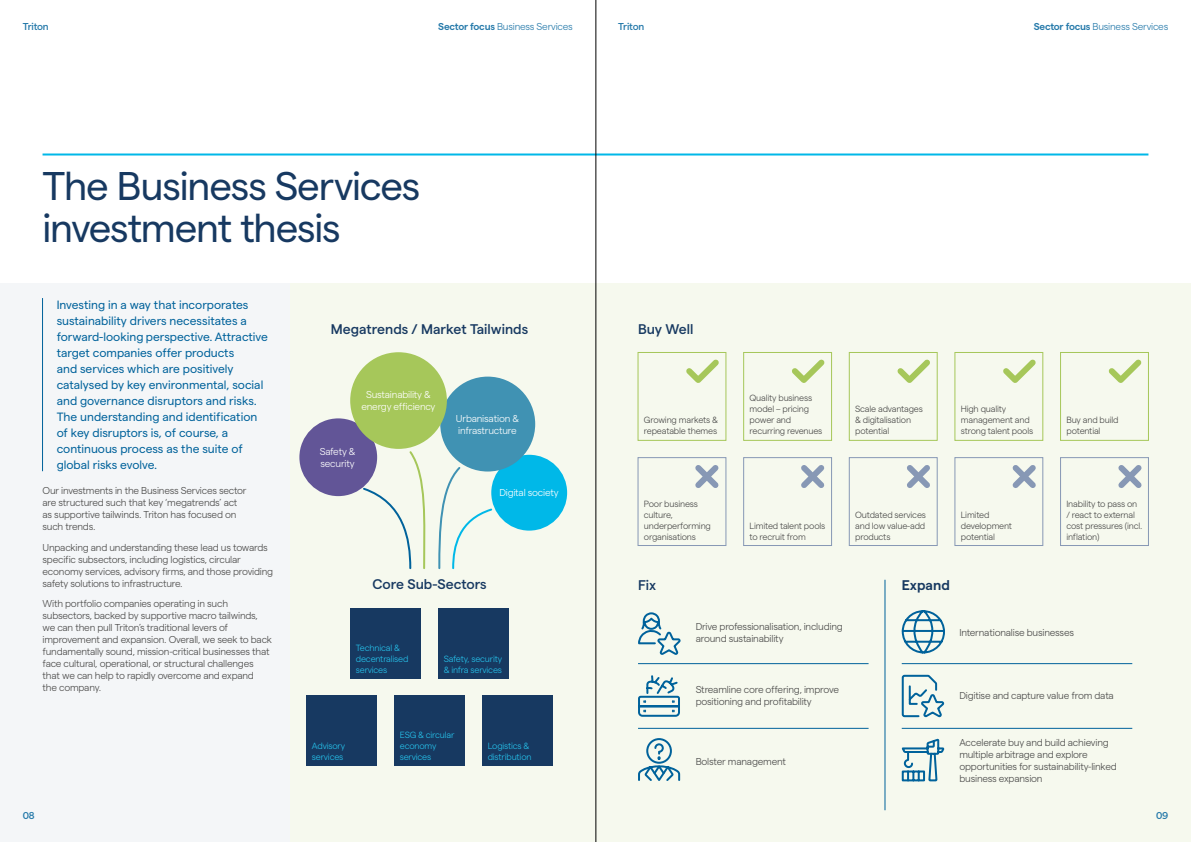
<style>
.page{position:relative;width:1191px;height:842px;background:#fff}
.page>*{position:absolute;margin:0;border:0;box-sizing:border-box;transform-origin:0 0}
.t1{font:40px/42px "Matter";letter-spacing:-.03em;color:#173961}
.t2{font:500 14px "Matter";color:#173961}
.t3{font:600 14px "Matter";color:#173961}
.t4{font:12px/16px "Matter";color:#00629b}
.t5{font:300 10px/12px "Matter";letter-spacing:-.02em;color:#4a4a49}
.t6{font:300 10px/12px "Matter";letter-spacing:-.02em;color:#fff}
.t7{font:300 10px "Matter";letter-spacing:-.02em;color:#267aaa}
.t8{font:500 10px "Matter";letter-spacing:-.02em;color:#267aaa}
.t9{font:300 9px/11px "Matter";letter-spacing:-.02em;color:#4a4a49}
.t10{font:300 9px/11px "Matter";letter-spacing:-.02em;color:#26c2eb}
.s1{font-weight:600}
</style>
<div class="page">
<div style="left:289px;top:283px;width:902px;height:559px;background:#f6f9ee"></div>
<div style="left:0;top:283px;width:289px;height:559px;background:#f4f6f8"></div>
<hr style="left:42px;top:298px;width:1px;height:173px;background:#00629b">
<div style="left:350px;top:608px;width:71px;height:71px;background:#173961"></div>
<div style="left:438px;top:608px;width:71px;height:71px;background:#173961"></div>
<div style="left:394px;top:695px;width:71px;height:71px;background:#173961"></div>
<div style="left:482px;top:695px;width:71px;height:71px;background:#173961"></div>
<div style="left:306px;top:695px;width:71px;height:71px;background:#173961"></div>
<div style="left:299px;top:418px;width:78px;height:78px;background:#625597;border-radius:50%"></div>
<div style="left:491px;top:455px;width:76px;height:76px;background:#00b8e8;border-radius:50%"></div>
<div style="left:440px;top:377px;width:95px;height:94px;background:#4092b3;border-radius:50%"></div>
<svg style="left:361px;top:449px;width:65px;height:121px"></svg>
<svg style="left:438px;top:465px;width:56px;height:105px"></svg>
<div style="left:350px;top:352px;width:97px;height:97px;background:#a6c75a;border-radius:50%"></div>
<hr style="left:43px;top:153px;width:1105px;height:2px;background:#00b8e8">
<div style="left:638px;top:352px;width:88px;height:89px;border:1px solid #a6c75a"></div>
<div style="left:638px;top:457px;width:88px;height:89px;border:1px solid #8798b5"></div>
<div style="left:849px;top:352px;width:88px;height:89px;border:1px solid #a6c75a"></div>
<div style="left:849px;top:457px;width:88px;height:89px;border:1px solid #8798b5"></div>
<div style="left:743px;top:352px;width:89px;height:89px;border:1px solid #a6c75a"></div>
<div style="left:743px;top:457px;width:89px;height:89px;border:1px solid #8798b5"></div>
<div style="left:954px;top:352px;width:89px;height:89px;border:1px solid #a6c75a"></div>
<div style="left:954px;top:457px;width:89px;height:89px;border:1px solid #8798b5"></div>
<div style="left:1060px;top:352px;width:88px;height:89px;border:1px solid #a6c75a"></div>
<div style="left:1060px;top:457px;width:88px;height:89px;border:1px solid #8798b5"></div>
<hr style="left:884px;top:580px;width:1px;height:230px;background:#00629b">
<hr style="left:638px;top:663px;width:230px;height:1px;background:#00629b">
<hr style="left:901px;top:663px;width:231px;height:1px;background:#00629b">
<hr style="left:638px;top:728px;width:230px;height:1px;background:#00629b">
<hr style="left:901px;top:728px;width:231px;height:1px;background:#00629b">
<svg style="left:638px;top:612px;width:43px;height:43px"></svg>
<svg style="left:1003px;top:359px;width:33px;height:24px"></svg>
<svg style="left:792px;top:359px;width:33px;height:24px"></svg>
<svg style="left:686px;top:359px;width:33px;height:24px"></svg>
<svg style="left:1108px;top:359px;width:34px;height:24px"></svg>
<svg style="left:897px;top:359px;width:33px;height:24px"></svg>
<svg style="left:1118px;top:459px;width:29px;height:35px"></svg>
<svg style="left:1012px;top:465px;width:24px;height:23px"></svg>
<svg style="left:907px;top:465px;width:23px;height:23px"></svg>
<svg style="left:801px;top:465px;width:24px;height:23px"></svg>
<svg style="left:695px;top:465px;width:24px;height:23px"></svg>
<svg style="left:901px;top:739px;width:43px;height:43px"></svg>
<svg style="left:901px;top:610px;width:44px;height:44px"></svg>
<svg style="left:901px;top:674px;width:44px;height:44px"></svg>
<svg style="left:638px;top:738px;width:43px;height:43px"></svg>
<svg style="left:638px;top:675px;width:42px;height:42px"></svg>
<hr style="left:595px;top:0;width:1px;height:842px;background:#000">
<p class="t8" style="left:23px;top:19px;width:28px">Triton</p>
<p class="t7" style="left:438px;top:19px;width:136px"><span class="s1">Sector focus</span> Business Services</p>
<p class="t8" style="left:618px;top:19px;width:28px">Triton</p>
<p class="t7" style="left:1033px;top:19px;width:136px"><span class="s1">Sector focus</span> Business Services</p>
<h1 class="t1" style="left:43px;top:161px;width:379px">The Business Services investment thesis</h1>
<p class="t4" style="left:57px;top:296px;width:213px">Investing in a way that incorporates sustainability drivers necessitates a forward-looking perspective. Attractive target companies offer products<br>and services which are positively catalysed by key environmental, social and governance disruptors and risks.<br>The understanding and identification of key disruptors is, of course, a continuous process as the suite of global risks evolve.</p>
<p class="t5" style="left:43px;top:484px;width:206px">Our investments in the Business Services sector are structured such that key ‘megatrends’ act as supportive tailwinds. Triton has focused on such trends.</p>
<p class="t5" style="left:43px;top:541px;width:232px">Unpacking and understanding these lead us towards specific subsectors, including logistics, circular economy services, advisory firms, and those providing safety solutions to infrastructure.</p>
<p class="t5" style="left:43px;top:597px;width:231px">With portfolio companies operating in such subsectors, backed by supportive macro tailwinds, we can then pull Triton’s traditional levers of improvement and expansion. Overall, we seek to back fundamentally sound, mission-critical businesses that face cultural, operational, or structural challenges that we can help to rapidly overcome and expand<br>the company.</p>
<p class="t8" style="left:23px;top:808px;width:13px">08</p>
<h2 class="t2" style="left:331px;top:319px;width:199px">Megatrends / Market Tailwinds</h2>
<p class="t6" style="left:361px;top:388px;width:76px;text-align:center">Sustainability &amp; energy efficiency</p>
<p class="t6" style="left:320px;top:444px;width:37px">Safety &amp; security</p>
<p class="t6" style="left:456px;top:411px;width:64px">Urbanisation &amp; infrastructure</p>
<p class="t6" style="left:499px;top:486px;width:61px">Digital society</p>
<h2 class="t2" style="left:372px;top:574px;width:116px">Core Sub-Sectors</h2>
<p class="t10" style="left:356px;top:642px;width:54px">Technical &amp; decentralised services</p>
<p class="t10" style="left:444px;top:653px;width:60px">Safety, security &amp; infra services</p>
<p class="t10" style="left:312px;top:740px;width:35px">Advisory services</p>
<p class="t10" style="left:400px;top:729px;width:56px">ESG &amp; circular economy services</p>
<p class="t10" style="left:488px;top:740px;width:45px">Logistics &amp; distribution</p>
<h2 class="t2" style="left:638px;top:319px;width:57px">Buy Well</h2>
<p class="t9" style="left:644px;top:414px;width:76px">Growing markets &amp; repeatable themes</p>
<p class="t9" style="left:749px;top:392px;width:74px">Quality business model – pricing power and recurring revenues</p>
<p class="t9" style="left:855px;top:403px;width:69px">Scale advantages &amp; digitalisation potential</p>
<p class="t9" style="left:960px;top:403px;width:74px">High quality management and strong talent pools</p>
<p class="t9" style="left:1066px;top:414px;width:54px">Buy and build potential</p>
<p class="t9" style="left:644px;top:497px;width:68px">Poor business culture, underperforming organisations</p>
<p class="t9" style="left:749px;top:519px;width:77px">Limited talent pools to recruit from</p>
<p class="t9" style="left:855px;top:508px;width:72px;text-align:justify">Outdated services and low value-add products</p>
<p class="t9" style="left:960px;top:508px;width:53px">Limited development potential</p>
<h2 class="t2" style="left:638px;top:574px;width:20px">Fix</h2>
<h2 class="t3" style="left:901px;top:574px;width:50px">Expand</h2>
<p class="t9" style="left:1066px;top:497px;width:77px">Inability to pass on / react to external cost pressures (incl. inflation)</p>
<p class="t5" style="left:695px;top:620px;width:149px">Drive professionalisation, including around sustainability</p>
<p class="t5" style="left:959px;top:626px;width:116px">Internationalise businesses</p>
<p class="t5" style="left:695px;top:683px;width:145px">Streamline core offering, improve positioning and profitability</p>
<p class="t5" style="left:959px;top:689px;width:156px">Digitise and capture value from data</p>
<p class="t5" style="left:695px;top:754px;width:92px">Bolster management</p>
<p class="t5" style="left:959px;top:736px;width:159px">Accelerate buy and build achieving multiple arbitrage and explore opportunities for sustainability-linked business expansion</p>
<p class="t8" style="left:1156px;top:808px;width:14px">09</p>
</div>
